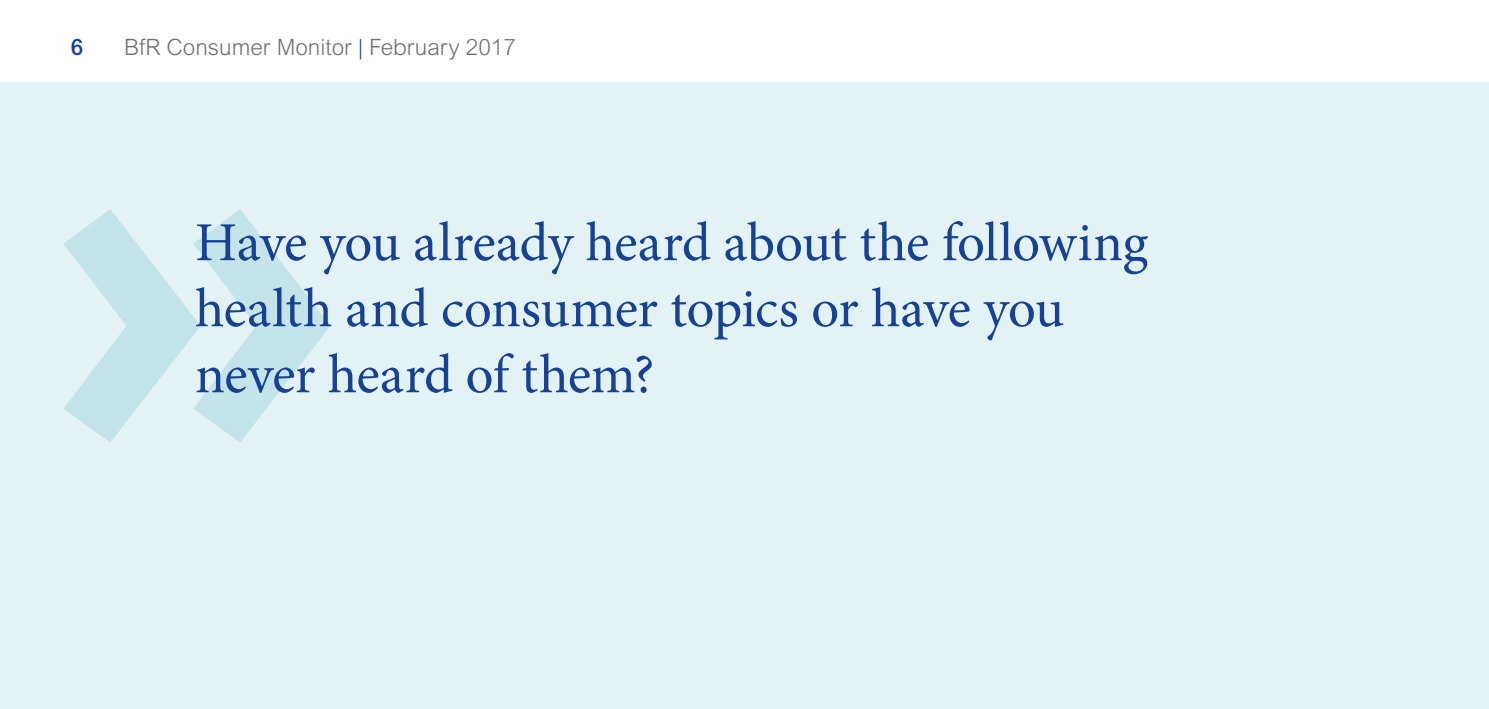
<style>
.page{position:relative;width:1489px;height:709px;background:#fff}
.page>*{position:absolute;margin:0;border:0;box-sizing:border-box;transform-origin:0 0}
.t1{font:900 375px "Meta OT";color:#c3e4e9}
.t2{font:55px/66px "Minion Pro";letter-spacing:-.015em;color:#164194}
.t3{font:300 22.5px "Arial MT Pro";color:#706f6f}
.t4{font:500 22.5px "Arial MT Pro";color:#164194}
.s1{color:#164194}
</style>
<div class="page">
<div style="left:0;top:82px;width:1488px;height:627px;background:#e3f2f5"></div>
<p class="t4" style="left:71px;top:34px;width:14px">6</p>
<p class="t3" style="left:124px;top:33px;width:393px">BfR Consumer Monitor <span class="s1">|</span> February 2017</p>
<h1 class="t1" style="left:46px;top:80px;width:302px">&gt;&gt;</h1>
<p class="t2" style="left:195px;top:210px;width:954px">Have you already heard about the following health and consumer topics or have you never heard of them?</p>
</div>
